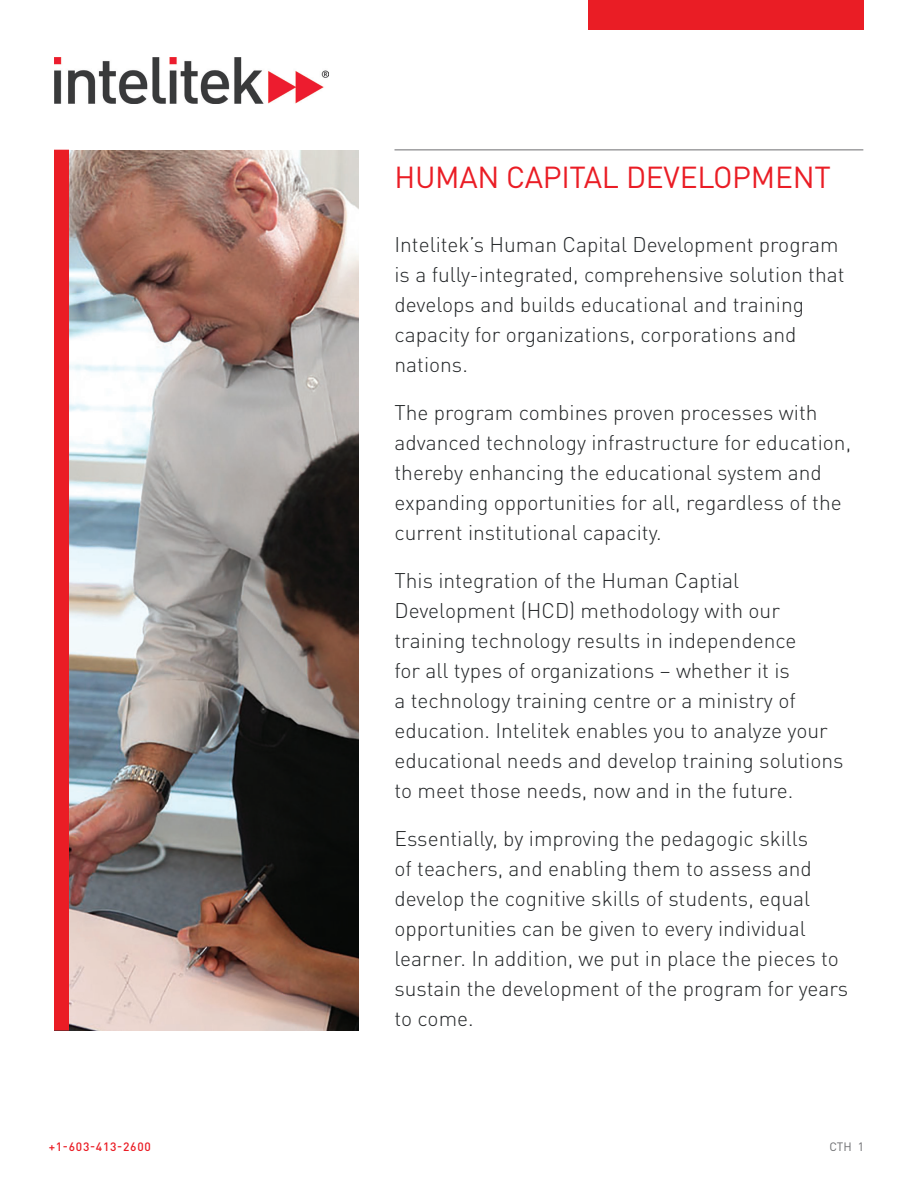
<style>
.page{position:relative;width:918px;height:1188px;background:#fff}
.page>*{position:absolute;margin:0;border:0;box-sizing:border-box;transform-origin:0 0}
.Heading_3{font:30px "DINOT";letter-spacing:-.01em;color:#ea1d25}
.description_big{font:300 21px/30px "DINOT";color:#242729}
.t1{font:500 12px "DINOT";letter-spacing:.06em;color:#ea1d25}
.t2{font:12px "DINOT";color:#6c6d70}
</style>
<div class="page">
<div style="left:588px;top:0;width:276px;height:30px;background:#ea1d25"></div>
<hr style="left:395px;top:150px;width:468px;height:1px;background:#6c6d70">
<img style="left:69px;top:150px;width:289px;height:880px">
<div style="left:54px;top:150px;width:15px;height:880px;background:#ea1d25"></div>
<img style="left:54px;top:57px;width:274px;height:47px">
<p class="t1" style="left:49px;top:1139px;width:104px">+1-603-413-2600</p>
<p class="Heading_3" style="left:394px;top:158px;width:438px">HUMAN CAPITAL DEVELOPMENT</p>
<p class="description_big" style="left:394px;top:229px;width:452px">Intelitek’s Human Capital Development program is a fully-integrated, comprehensive solution that develops and builds educational and training capacity for organizations, corporations and nations.</p>
<p class="description_big" style="left:394px;top:397px;width:458px">The program combines proven processes with advanced technology infrastructure for education, thereby enhancing the educational system and expanding opportunities for all, regardless of the current institutional capacity.</p>
<p class="description_big" style="left:394px;top:565px;width:451px">This integration of the Human Captial Development (HCD) methodology with our training technology results in independence<br>for all types of organizations – whether it is<br>a technology training centre or a ministry of education. Intelitek enables you to analyze your educational needs and develop training solutions to meet those needs, now and in the future.</p>
<p class="description_big" style="left:394px;top:823px;width:455px">Essentially, by improving the pedagogic skills<br>of teachers, and enabling them to assess and develop the cognitive skills of students, equal opportunities can be given to every individual learner. In addition, we put in place the pieces to sustain the development of the program for years to come.</p>
<p class="t2" style="left:829px;top:1139px;width:36px">CTH 1</p>
</div>
